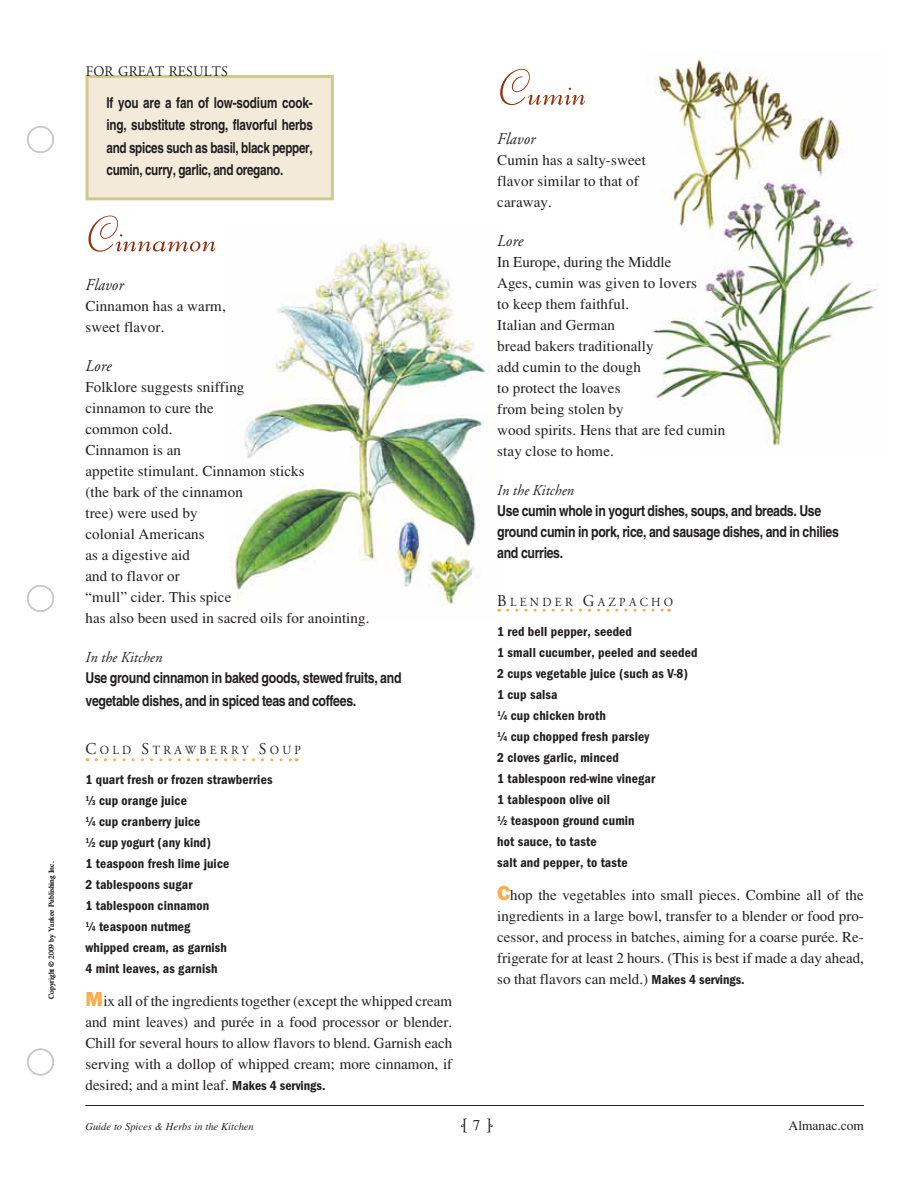
<style>
.page{position:relative;width:918px;height:1188px;background:#fff}
.page>*{position:absolute;margin:0;border:0;box-sizing:border-box;transform-origin:0 0}
.t1{font:300 51px "Bernhard Schoenschrift EF";letter-spacing:.005em;color:#952d09}
.t2{font:italic 16.5px "Adobe Garamond";letter-spacing:.01em;color:#231f20;scale:.95 1}
.t3{font:15px/21px "Times";letter-spacing:.01em;color:#231f20}
.t4{font:700 condensed 15px/21px "Helvetica";letter-spacing:-.02em;color:#231f20}
.t5{font:700 condensed 15px/22.5px "Helvetica";letter-spacing:-.02em;color:#231f20;text-align:justify;scale:.95 1}
.t6{font:italic 15px "Adobe Garamond";letter-spacing:.01em;color:#231f20;scale:.95 1}
.t7{font:14.7px "Adobe Garamond";letter-spacing:.015em;color:#231f20;scale:.95 1}
.t8{font:600 condensed 13.5px/21px "Franklin Gothic EF";letter-spacing:.01em;color:#231f20}
.t9{font:13.5px "Times";color:#231f20}
.t10{font:12.3px "Adobe Garamond";letter-spacing:.28em;color:#231f20;scale:.95 1}
.t11{font:italic 10.5px "Times";color:#231f20}
.t12{font:7.5px "Times";color:#231f20}
.s1{font-size:16.5px}
.s2{font-size:7.5px}
.s3{font-family:"Franklin Gothic EF";font-weight:800;font-size:21px;color:#fbac4b}
.s4{font-family:"Franklin Gothic EF";font-weight:600;font-stretch:condensed;font-size:13.5px}
</style>
<div class="page">
<img style="left:645px;top:58px;width:232px;height:389px">
<img style="left:230px;top:240px;width:257px;height:365px">
<div style="left:27px;top:126px;width:27px;height:27px;border:2px solid #c7c8ca;border-radius:50%"></div>
<div style="left:27px;top:585px;width:27px;height:27px;border:2px solid #c7c8ca;border-radius:50%"></div>
<div style="left:27px;top:1048px;width:27px;height:28px;border:2px solid #c7c8ca;border-radius:50%"></div>
<hr style="left:86px;top:1105px;width:778px;height:1px;background:#231f20">
<svg style="left:96px;top:758px;width:201px;height:3px"></svg>
<svg style="left:508px;top:609px;width:161px;height:3px"></svg>
<div style="left:87px;top:76px;width:245px;height:123px;background:#f3ead9"></div>
<div style="left:86px;top:75px;width:248px;height:125px;border:3px solid #d0c891"></div>
<p class="t12" style="left:47px;top:999px;width:139px;rotate:-90deg">Copyright © 2009 by Yankee Publishing Inc.</p>
<p class="t7" style="left:86px;top:63px;width:151px">FOR GREAT RESULTS</p>
<p class="t5" style="left:106px;top:91px;width:219px">If you are a fan of low-sodium cook&shy;ing, substitute strong, flavorful herbs and spices such as basil, black pepper, cumin, curry, garlic, and oregano.</p>
<h1 class="t1" style="left:86px;top:207px;width:132px">Cinnamon</h1>
<p class="t2" style="left:86px;top:276px;width:42px">Flavor</p>
<p class="t3" style="left:86px;top:296px;width:142px">Cinnamon has a warm, sweet flavor.</p>
<p class="t2" style="left:86px;top:357px;width:29px">Lore</p>
<p class="t3" style="left:86px;top:377px;width:286px">Folklore suggests sniffing<br>cinnamon to cure the<br>common cold.<br>Cinnamon is an<br>appetite stimulant. Cinnamon sticks<br>(the bark of the cinnamon<br>tree) were used by<br>colonial Americans<br>as a digestive aid<br>and to flavor or<br>“mull” cider. This spice<br>has also been used in sacred oils for anointing.</p>
<p class="t6" style="left:86px;top:650px;width:82px">In the Kitchen</p>
<p class="t4" style="left:86px;top:667px;width:318px;line-height:22.5px">Use ground cinnamon in baked goods, stewed fruits, and vegetable dishes, and in spiced teas and coffees.</p>
<p class="t10" style="left:86px;top:743px;width:228px"><span class="s1">C</span>OLD <span class="s1">S</span> TRAWB ERRY <span class="s1">S</span> OUP</p>
<p class="t8" style="left:86px;top:769px;width:189px">1 quart fresh or frozen strawberries<br><sup>1</sup>⁄<span class="s2">3</span> cup orange juice<br><sup>1</sup>⁄<span class="s2">4</span> cup cranberry juice<br><sup>1</sup>⁄<span class="s2">2</span> cup yogurt (any kind)<br>1 teaspoon fresh lime juice<br>2 tablespoons sugar<br>1 tablespoon cinnamon<br><sup>1</sup>⁄<span class="s2">4</span> teaspoon nutmeg<br>whipped cream, as garnish<br>4 mint leaves, as garnish</p>
<p class="t3" style="left:86px;top:990px;width:368px;text-align:justify"><span class="s3">M</span> ix all of the ingredients together (except the whipped cream and mint leaves) and purée in a food processor or blender.<br>Chill for several hours to allow flavors to blend. Garnish each serving with a dollop of whipped cream; more cinnamon, if desired; and a mint leaf. <span class="s4">Makes 4 servings.</span></p>
<h1 class="t1" style="left:497px;top:60px;width:90px">Cumin</h1>
<p class="t2" style="left:497px;top:130px;width:42px">Flavor</p>
<p class="t3" style="left:497px;top:149px;width:150px">Cumin has a salty-sweet flavor similar to that of caraway.</p>
<p class="t2" style="left:497px;top:232px;width:29px">Lore</p>
<p class="t3" style="left:497px;top:251px;width:230px">In Europe, during the Middle<br>Ages, cumin was given to lovers<br>to keep them faithful.<br>Italian and German<br>bread bakers traditionally<br>add cumin to the dough<br>to protect the loaves<br>from being stolen by<br>wood spirits. Hens that are fed cumin stay close to home.</p>
<p class="t6" style="left:497px;top:482px;width:82px">In the Kitchen</p>
<p class="t4" style="left:497px;top:500px;width:343px">Use cumin whole in yogurt dishes, soups, and breads. Use ground cumin in pork, rice, and sausage dishes, and in chilies and curries.</p>
<p class="t10" style="left:497px;top:595px;width:187px"><span class="s1">B</span>LENDER <span class="s1">G</span>AZPACHO</p>
<p class="t8" style="left:497px;top:621px;width:202px">1 red bell pepper, seeded<br>1 small cucumber, peeled and seeded<br>2 cups vegetable juice (such as V-8)<br>1 cup salsa<br><sup>1</sup>⁄<span class="s2">4</span> cup chicken broth<br><sup>1</sup>⁄<span class="s2">4</span> cup chopped fresh parsley<br>2 cloves garlic, minced<br>1 tablespoon red-wine vinegar<br>1 tablespoon olive oil<br><sup>1</sup>⁄<span class="s2">2</span> teaspoon ground cumin<br>hot sauce, to taste<br>salt and pepper, to taste</p>
<p class="t3" style="left:497px;top:884px;width:368px;text-align:justify"><span class="s3">C</span>hop the vegetables into small pieces. Combine all of the ingredients in a large bowl, transfer to a blender or food pro&shy;cessor, and process in batches, aiming for a coarse purée. Re&shy;frigerate for at least 2 hours. (This is best if made a day ahead, so that flavors can meld.) <span class="s4">Makes 4 servings.</span></p>
<p class="t11" style="left:86px;top:1121px;width:170px">Guide to Spices &amp; Herbs in the Kitchen</p>
<p class="t3" style="left:473px;top:1114px;width:9px">7</p>
<p class="t9" style="left:789px;top:1118px;width:77px">Almanac.com</p>
</div>
